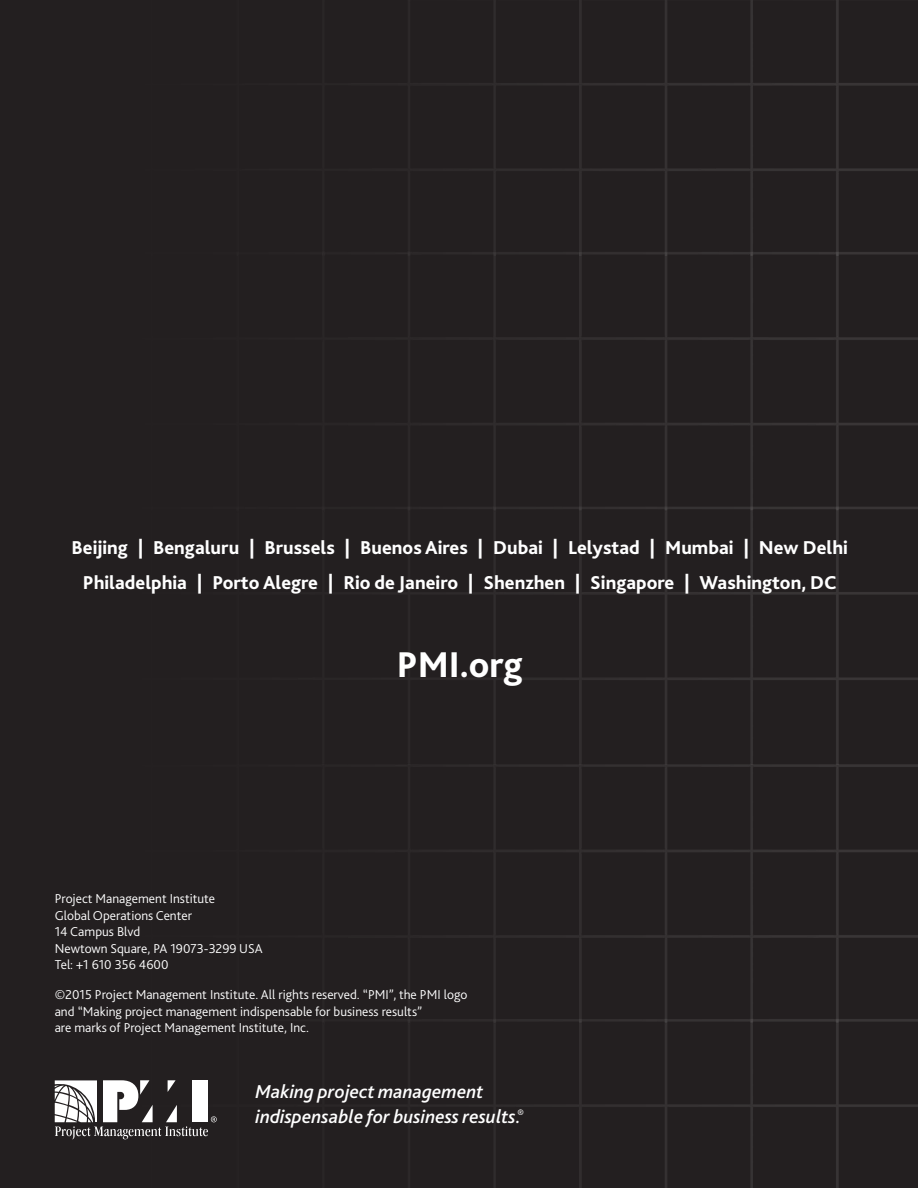
<style>
.page{position:relative;width:918px;height:1188px;background:#fff}
.page>*{position:absolute;margin:0;border:0;box-sizing:border-box;transform-origin:0 0}
.t1{font:800 37.5px "Bliss 2";color:#fff}
.t2{font:800 19.5px/34.5px "Bliss 2";color:#fff;text-align:center}
.t3{font:italic 500 19.5px/25.5px "Bliss 2";color:#fff}
.t4{font:300 13.5px/16.5px "Bliss 2";color:#fff}
</style>
<div class="page">
<div style="left:0;top:1px;width:918px;height:1187px;background:#231f20"></div>
<svg style="left:55px;top:1080px;width:162px;height:59px"></svg>
<h2 class="t2" style="left:72px;top:530px;width:778px">Beijing | Bengaluru | Brussels | Buenos Aires | Dubai | Lelystad | Mumbai | New Delhi<br>Philadelphia | Porto Alegre | Rio de Janeiro | Shenzhen | Singapore | Washington, DC</h2>
<h1 class="t1" style="left:397px;top:642px;width:128px">PMI.org</h1>
<p class="t4" style="left:55px;top:890px;width:209px">Project Management Institute<br>Global Operations Center<br>14 Campus Blvd<br>Newtown Square, PA 19073-3299 USA<br>Tel: +1 610 356 4600</p>
<p class="t4" style="left:55px;top:986px;width:414px">©2015 Project Management Institute. All rights reserved. “PMI”, the PMI logo and “Making project management indispensable for business results”<br>are marks of Project Management Institute, Inc.</p>
<h2 class="t3" style="left:256px;top:1078px;width:269px">Making project management indispensable for business results.<sup>®</sup></h2>
</div>
